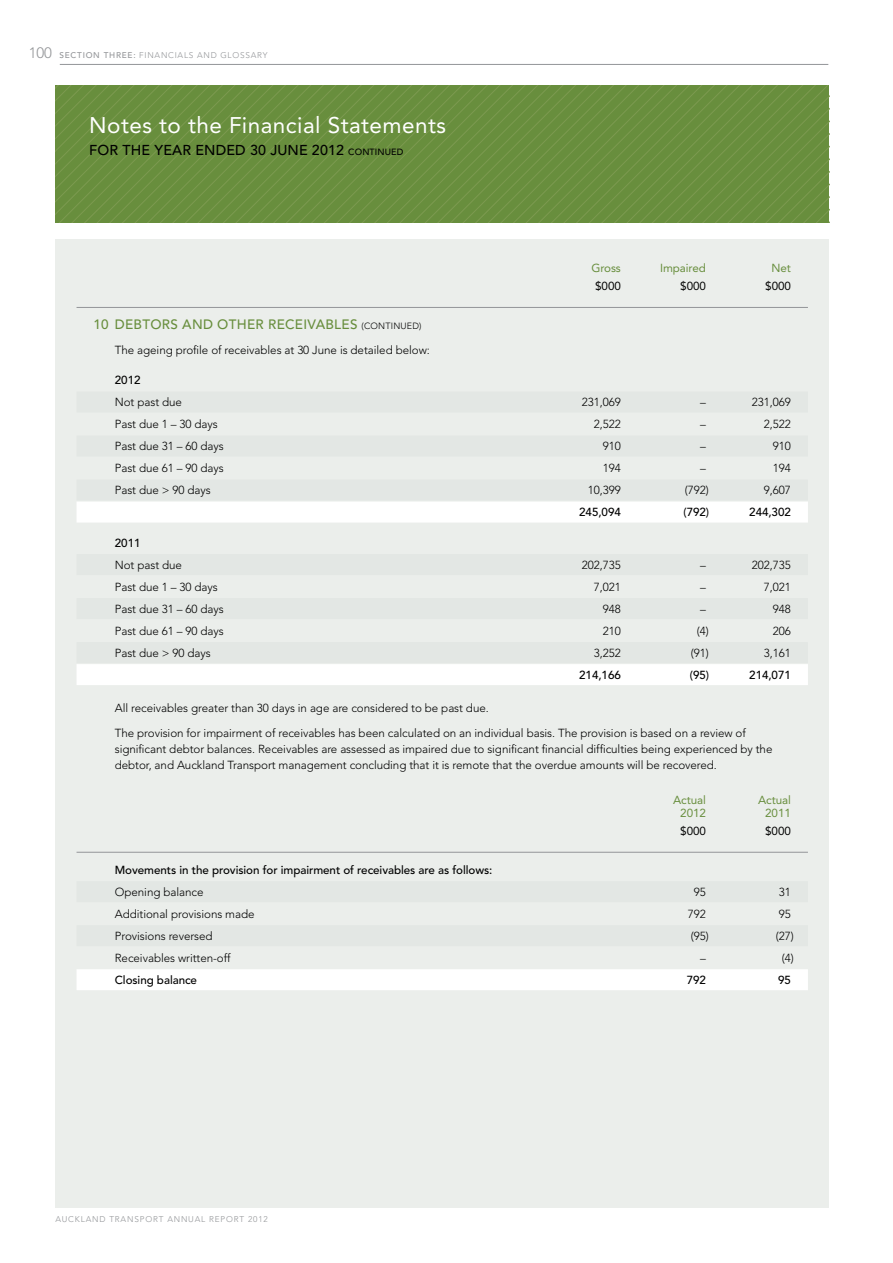
<style>
.page{position:relative;width:893px;height:1263px;background:#fff}
.page>*{position:absolute;margin:0;border:0;box-sizing:border-box;transform-origin:0 0}
.t1{font:22.5px "Avenir";letter-spacing:.02em;color:#fff}
.t2{font:500 14.25px "Avenir";letter-spacing:.01em;color:#000}
.t3{font:500 13.5px "Avenir";letter-spacing:.02em;color:#688e3d}
.t4{font:300 11.7px/24.6px "Avenir";letter-spacing:-.005em;color:#000}
.t5{font:500 11.7px "Avenir";letter-spacing:-.005em;color:#000}
.t6{font:11.7px "Avenir";letter-spacing:-.005em;color:#688e3d}
.t7{font:11.7px "Avenir";letter-spacing:-.005em;color:#000}
.t8{font:300 8.25px "Avenir";letter-spacing:.1em;color:#939598}
.s1{font-size:15px}
.s2{font-weight:500}
.s3{font-size:9px}
.s4{font-weight:300;font-size:9px;color:#000}
</style>
<div class="page">
<div style="left:55px;top:240px;width:774px;height:968px;background:#ebeeeb"></div>
<svg style="left:55px;top:85px;width:183px;height:138px;background:#6a8f3e"></svg>
<svg style="left:238px;top:85px;width:38px;height:138px;background:#6a8f3f"></svg>
<svg style="left:276px;top:85px;width:13px;height:138px;background:#6a8f3f"></svg>
<svg style="left:289px;top:85px;width:38px;height:138px;background:#6a8f3f"></svg>
<svg style="left:327px;top:85px;width:176px;height:138px;background:#6a8f3f"></svg>
<svg style="left:503px;top:85px;width:326px;height:138px;background:#6a8f3f"></svg>
<hr style="left:60px;top:64px;width:768px;height:1px;background:#939598">
<hr style="left:77px;top:307px;width:731px;height:1px;background:#939598">
<div style="left:77px;top:391px;width:731px;height:21px;background:#e3e7e4"></div>
<div style="left:77px;top:435px;width:731px;height:21px;background:#e3e7e4"></div>
<div style="left:77px;top:479px;width:731px;height:21px;background:#e3e7e4"></div>
<div style="left:77px;top:501px;width:731px;height:21px;background:#fff"></div>
<div style="left:77px;top:554px;width:731px;height:21px;background:#e3e7e4"></div>
<div style="left:77px;top:598px;width:731px;height:21px;background:#e3e7e4"></div>
<div style="left:77px;top:642px;width:731px;height:21px;background:#e3e7e4"></div>
<div style="left:77px;top:664px;width:731px;height:21px;background:#fff"></div>
<hr style="left:77px;top:852px;width:731px;height:1px;background:#939598">
<div style="left:77px;top:881px;width:731px;height:21px;background:#e3e7e4"></div>
<div style="left:77px;top:925px;width:731px;height:21px;background:#e3e7e4"></div>
<div style="left:77px;top:969px;width:731px;height:21px;background:#fff"></div>
<p class="t8" style="left:29px;top:50px;width:240px"><span class="s1">100</span> <span class="s2">SECTION THREE:</span> FINANCIALS AND GLOSSARY</p>
<h1 class="t1" style="left:89px;top:112px;width:358px">Notes to the Financial Statements</h1>
<p class="t2" style="left:89px;top:142px;width:316px">FOR THE YEAR ENDED 30 JUNE 2012 <span class="s3">CONTINUED</span></p>
<p class="t6" style="left:591px;top:262px;width:31px">Gross</p>
<p class="t6" style="left:660px;top:262px;width:47px">Impaired</p>
<p class="t6" style="left:771px;top:262px;width:21px">Net</p>
<p class="t7" style="left:595px;top:279px;width:27px">$000</p>
<p class="t7" style="left:680px;top:279px;width:27px">$000</p>
<p class="t7" style="left:765px;top:279px;width:27px">$000</p>
<p class="t3" style="left:94px;top:317px;width:330px">10 DEBTORS AND OTHER RECEIVABLES <span class="s4">(CONTINUED)</span></p>
<p class="t4" style="left:115px;top:338px;width:317px">The ageing profile of receivables at 30 June is detailed below:</p>
<p class="t5" style="left:115px;top:374px;width:27px">2012</p>
<p class="t4" style="left:115px;top:390px;width:69px">Not past due</p>
<p class="t4" style="left:582px;top:390px;width:40px">231,069</p>
<p class="t4" style="left:700px;top:390px;width:7px">–</p>
<p class="t4" style="left:752px;top:390px;width:40px">231,069</p>
<p class="t4" style="left:115px;top:412px;width:104px">Past due 1 – 30 days</p>
<p class="t4" style="left:594px;top:412px;width:28px">2,522</p>
<p class="t4" style="left:700px;top:412px;width:7px">–</p>
<p class="t4" style="left:764px;top:412px;width:28px">2,522</p>
<p class="t4" style="left:115px;top:434px;width:110px">Past due 31 – 60 days</p>
<p class="t4" style="left:603px;top:434px;width:20px">910</p>
<p class="t4" style="left:700px;top:434px;width:7px">–</p>
<p class="t4" style="left:773px;top:434px;width:20px">910</p>
<p class="t4" style="left:115px;top:456px;width:110px">Past due 61 – 90 days</p>
<p class="t4" style="left:603px;top:456px;width:20px">194</p>
<p class="t4" style="left:700px;top:456px;width:7px">–</p>
<p class="t4" style="left:773px;top:456px;width:20px">194</p>
<p class="t4" style="left:115px;top:478px;width:97px">Past due &gt; 90 days</p>
<p class="t4" style="left:588px;top:478px;width:34px">10,399</p>
<p class="t4" style="left:685px;top:478px;width:25px">(792)</p>
<p class="t4" style="left:764px;top:478px;width:28px">9,607</p>
<p class="t5" style="left:579px;top:506px;width:43px">245,094</p>
<p class="t5" style="left:683px;top:506px;width:27px">(792)</p>
<p class="t5" style="left:749px;top:506px;width:43px">244,302</p>
<p class="t5" style="left:115px;top:536px;width:27px">2011</p>
<p class="t4" style="left:115px;top:553px;width:69px">Not past due</p>
<p class="t4" style="left:582px;top:553px;width:40px">202,735</p>
<p class="t4" style="left:700px;top:553px;width:7px">–</p>
<p class="t4" style="left:752px;top:553px;width:40px">202,735</p>
<p class="t4" style="left:115px;top:575px;width:104px">Past due 1 – 30 days</p>
<p class="t4" style="left:594px;top:575px;width:28px">7,021</p>
<p class="t4" style="left:700px;top:575px;width:7px">–</p>
<p class="t4" style="left:764px;top:575px;width:28px">7,021</p>
<p class="t4" style="left:115px;top:597px;width:110px">Past due 31 – 60 days</p>
<p class="t4" style="left:603px;top:597px;width:20px">948</p>
<p class="t4" style="left:700px;top:597px;width:7px">–</p>
<p class="t4" style="left:773px;top:597px;width:20px">948</p>
<p class="t4" style="left:115px;top:619px;width:110px">Past due 61 – 90 days</p>
<p class="t4" style="left:603px;top:619px;width:20px">210</p>
<p class="t4" style="left:697px;top:619px;width:13px">(4)</p>
<p class="t4" style="left:773px;top:619px;width:20px">206</p>
<p class="t4" style="left:115px;top:641px;width:97px">Past due &gt; 90 days</p>
<p class="t4" style="left:594px;top:641px;width:28px">3,252</p>
<p class="t4" style="left:691px;top:641px;width:19px">(91)</p>
<p class="t4" style="left:764px;top:641px;width:28px">3,161</p>
<p class="t5" style="left:579px;top:668px;width:43px">214,166</p>
<p class="t5" style="left:690px;top:668px;width:21px">(95)</p>
<p class="t5" style="left:749px;top:668px;width:43px">214,071</p>
<p class="t4" style="left:115px;top:696px;width:632px">All receivables greater than 30 days in age are considered to be past due.<br>The provision for impairment of receivables has been calculated on an individual basis. The provision is based on a review of</p>
<p class="t4" style="left:115px;top:741px;width:659px;line-height:16px">significant debtor balances. Receivables are assessed as impaired due to significant financial difficulties being experienced by the debtor, and Auckland Transport management concluding that it is remote that the overdue amounts will be recovered.</p>
<p class="t6" style="left:673px;top:793px;width:34px">Actual</p>
<p class="t6" style="left:758px;top:793px;width:34px">Actual</p>
<p class="t6" style="left:680px;top:806px;width:27px">2012</p>
<p class="t6" style="left:765px;top:806px;width:27px">2011</p>
<p class="t7" style="left:680px;top:824px;width:27px">$000</p>
<p class="t7" style="left:765px;top:824px;width:27px">$000</p>
<p class="t5" style="left:115px;top:863px;width:379px">Movements in the provision for impairment of receivables are as follows:</p>
<p class="t4" style="left:115px;top:880px;width:90px">Opening balance</p>
<p class="t4" style="left:694px;top:880px;width:14px">95</p>
<p class="t4" style="left:779px;top:880px;width:14px">31</p>
<p class="t4" style="left:115px;top:902px;width:141px">Additional provisions made</p>
<p class="t4" style="left:688px;top:902px;width:20px">792</p>
<p class="t4" style="left:779px;top:902px;width:14px">95</p>
<p class="t4" style="left:115px;top:924px;width:99px">Provisions reversed</p>
<p class="t4" style="left:691px;top:924px;width:19px">(95)</p>
<p class="t4" style="left:776px;top:924px;width:19px">(27)</p>
<p class="t4" style="left:115px;top:946px;width:117px">Receivables written-off</p>
<p class="t4" style="left:700px;top:946px;width:7px">–</p>
<p class="t4" style="left:782px;top:946px;width:13px">(4)</p>
<p class="t5" style="left:115px;top:973px;width:84px">Closing balance</p>
<p class="t5" style="left:687px;top:973px;width:21px">792</p>
<p class="t5" style="left:778px;top:973px;width:14px">95</p>
<p class="t8" style="left:55px;top:1215px;width:214px">AUCKLAND TRANSPORT ANNUAL REPORT 2012</p>
</div>
